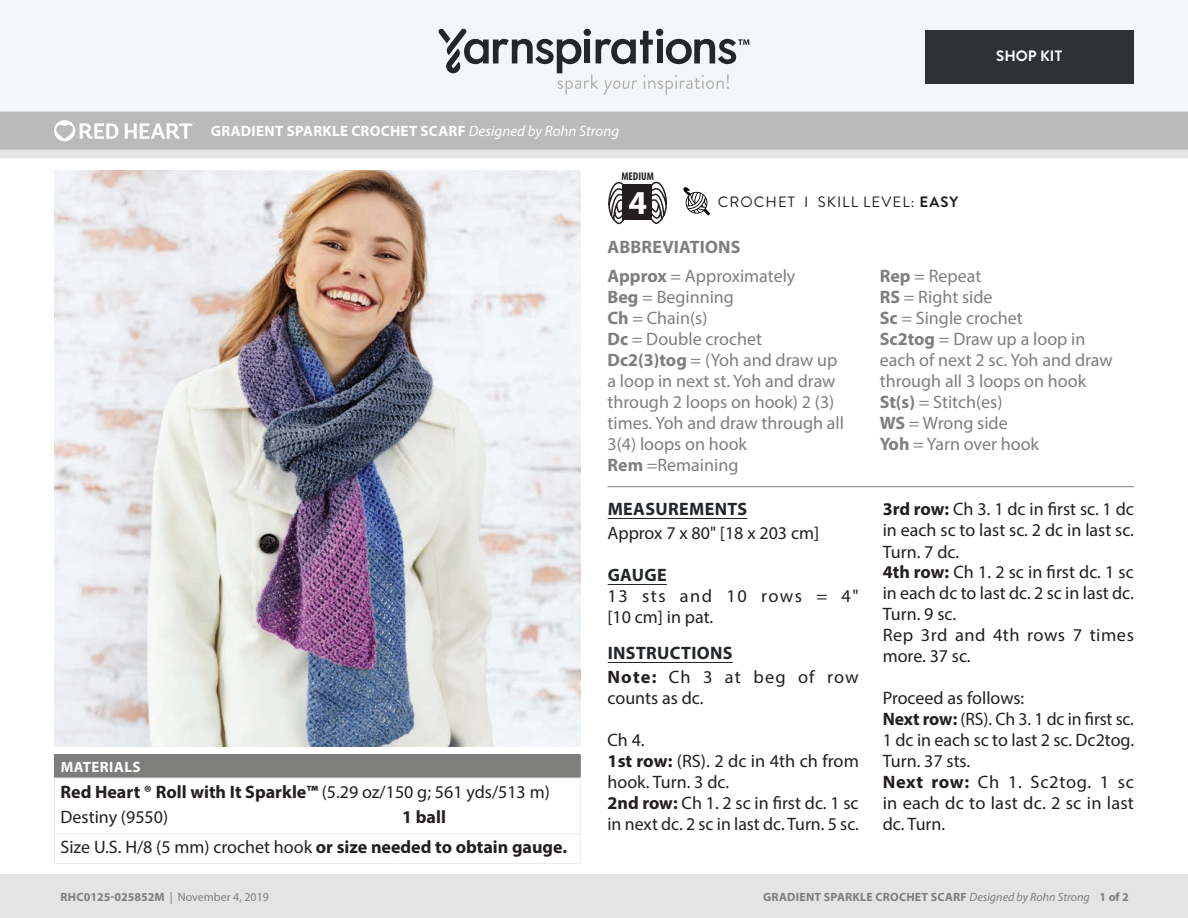
<style>
.page{position:relative;width:1188px;height:918px;background:#fff}
.page>*{position:absolute;margin:0;border:0;box-sizing:border-box;transform-origin:0 0}
.t1{font:700 33.6px "Myriad Pro";color:#fff}
.t2{font:18px/21px "Myriad Pro";color:#231f20}
.t3{font:18px/21px "Myriad Pro";color:#7e7e7d}
.t4{font:700 18px/30.3px "Myriad Pro";color:#231f20}
.t5{font:700 18px/28.5px "Myriad Pro";letter-spacing:.01em;color:#7e7e7d}
.t6{font:18px/24px "Myriad Pro";letter-spacing:.065em;color:#231f20}
.t7{font:18px/21px "Myriad Pro";letter-spacing:.075em;color:#231f20}
.t8{font:700 18px "Myriad Pro";letter-spacing:.02em;color:#222628}
.t9{font:700 15px "Myriad Pro";letter-spacing:.02em;color:#fff}
.t10{font:15px "Brandon Grotesque";letter-spacing:.07em;color:#231f20}
.t11{font:700 15px "Brandon Grotesque";color:#fff}
.t12{font:700 12px "Myriad Pro";letter-spacing:.02em;color:#7e7e7d}
.t13{font:700 12px "Myriad Pro";color:#7e7e7d}
.t14{font:700 condensed 11.25px "Myriad Pro";color:#231f20}
.s1{font-weight:400;font-style:italic}
.s2{font-weight:700}
.s3{font-weight:400}
.s4{font-weight:700;color:#222628}
</style>
<div class="page">
<div style="left:0;top:150px;width:1188px;height:8px;background:#e4e4e4"></div>
<div style="left:0;top:112px;width:1188px;height:38px;background:#bababa"></div>
<div style="left:0;top:0;width:1188px;height:112px;background:#f4f6f7"></div>
<svg style="left:438px;top:29px;width:311px;height:66px"></svg>
<div style="left:0;top:875px;width:1188px;height:43px;background:#e4e4e4"></div>
<svg style="left:54px;top:120px;width:64px;height:21px"></svg>
<svg style="left:125px;top:122px;width:70px;height:17px"></svg>
<svg style="left:683px;top:187px;width:27px;height:28px"></svg>
<div style="left:925px;top:30px;width:209px;height:54px;background:#2e3235"></div>
<hr style="left:608px;top:518px;width:139px;height:1px;background:#222628">
<hr style="left:608px;top:584px;width:59px;height:1px;background:#222628">
<hr style="left:608px;top:662px;width:125px;height:1px;background:#222628">
<img style="left:54px;top:170px;width:526px;height:577px">
<svg style="left:608px;top:181px;width:18px;height:43px"></svg>
<svg style="left:649px;top:181px;width:18px;height:43px"></svg>
<div style="left:622px;top:185px;width:30px;height:35px;background:#231f20"></div>
<hr style="left:608px;top:486px;width:526px;height:1px;background:#7e7e7d">
<div style="left:55px;top:755px;width:525px;height:23px;background:#7e7e7d"></div>
<hr style="left:54px;top:754px;width:342px;height:1px;background:#7e7e7d">
<hr style="left:396px;top:754px;width:185px;height:1px;background:#7e7e7d">
<hr style="left:54px;top:778px;width:342px;height:1px;background:#ebeeef">
<hr style="left:396px;top:778px;width:185px;height:1px;background:#ebeeef">
<hr style="left:54px;top:833px;width:342px;height:2px;background:#ebeeef">
<svg style="left:54px;top:755px;width:1px;height:108px"></svg>
<hr style="left:396px;top:833px;width:185px;height:2px;background:#ebeeef">
<svg style="left:580px;top:755px;width:1px;height:108px"></svg>
<hr style="left:54px;top:863px;width:342px;height:1px;background:#ebeeef">
<hr style="left:396px;top:863px;width:185px;height:1px;background:#ebeeef">
<p class="t9" style="left:211px;top:121px;width:410px">GRADIENT SPARKLE CROCHET SCARF <span class="s1">Designed by Rohn Strong</span></p>
<p class="t11" style="left:996px;top:46px;width:67px">SHOP KIT</p>
<p class="t9" style="left:61px;top:757px;width:81px">MATERIALS</p>
<p class="t2" style="left:61px;top:779px;width:491px;line-height:25.5px"><span class="s2">Red Heart ® Roll with It Sparkle™</span> (5.29 oz/150 g; 561 yds/513 m)<br>Destiny (9550)</p>
<p class="t4" style="left:61px;top:801px;width:508px;text-indent:342px">1 ball<br><span class="s3">Size U.S. H/8 (5 mm) crochet hook</span> or size needed to obtain gauge.</p>
<p class="t14" style="left:621px;top:169px;width:34px">MEDIUM</p>
<h1 class="t1" style="left:629px;top:180px;width:20px">4</h1>
<p class="t5" style="left:608px;top:232px;width:189px">ABBREVIATIONS<br>Approx <span class="s3">= Approximately</span></p>
<p class="t3" style="left:608px;top:286px;width:238px"><span class="s2">Beg</span> = Beginning<br><span class="s2">Ch</span> = Chain(s)<br><span class="s2">Dc</span> = Double crochet<br><span class="s2">Dc2(3)tog</span> = (Yoh and draw up a loop in next st. Yoh and draw through 2 loops on hook) 2 (3) times. Yoh and draw through all<br>3(4) loops on hook<br><span class="s2">Rem</span> =Remaining</p>
<p class="t10" style="left:718px;top:192px;width:242px">CROCHET I SKILL LEVEL: <span class="s2">EASY</span></p>
<p class="t3" style="left:880px;top:265px;width:235px"><span class="s2">Rep</span> = Repeat<br><span class="s2">RS</span> = Right side<br><span class="s2">Sc</span> = Single crochet<br><span class="s2">Sc2tog</span> = Draw up a loop in each of next 2 sc. Yoh and draw through all 3 loops on hook<br><span class="s2">St(s)</span> = Stitch(es)<br><span class="s2">WS</span> = Wrong side<br><span class="s2">Yoh</span> = Yarn over hook</p>
<p class="t8" style="left:608px;top:498px;width:141px">MEASUREMENTS</p>
<p class="t2" style="left:607px;top:523px;width:213px">Approx 7 x 80" [18 x 203 cm]</p>
<p class="t8" style="left:608px;top:564px;width:61px">GAUGE</p>
<p class="t7" style="left:608px;top:586px;width:253px">13 sts and 10 rows = 4" [10 cm] in pat.</p>
<p class="t6" style="left:608px;top:641px;width:253px"><span class="s4">INSTRUCTIONS<br></span><span class="s2">Note:</span> Ch 3 at beg of row</p>
<p class="t2" style="left:608px;top:688px;width:97px">counts as dc.</p>
<p class="t2" style="left:608px;top:730px;width:253px">Ch 4.<br><span class="s2">1st row:</span> (RS). 2 dc in 4th ch from hook. Turn. 3 dc.<br><span class="s2">2nd row:</span> Ch 1. 2 sc in rst dc. 1 sc in next dc. 2 sc in last dc. Turn. 5 sc.</p>
<p class="t2" style="left:883px;top:499px;width:253px"><span class="s2">3rd row:</span> Ch 3. 1 dc in rst sc. 1 dc in each sc to last sc. 2 dc in last sc.<br>Turn. 7 dc.<br><span class="s2">4th row:</span> Ch 1. 2 sc in rst dc. 1 sc in each dc to last dc. 2 sc in last dc.<br>Turn. 9 sc.<br>Rep 3rd and 4th rows 7 times more. 37 sc.</p>
<p class="t2" style="left:883px;top:688px;width:253px">Proceed as follows:<br><span class="s2">Next row:</span> (RS). Ch 3. 1 dc in rst sc.<br>1 dc in each sc to last 2 sc. Dc2tog.<br>Turn. 37 sts.<br><span class="s2">Next row:</span> Ch 1. Sc2tog. 1 sc in each dc to last dc. 2 sc in last dc. Turn.</p>
<p class="t13" style="left:61px;top:889px;width:210px">RHC0125-025852M <span class="s3">| November 4, 2019</span></p>
<p class="t12" style="left:763px;top:889px;width:367px">GRADIENT SPARKLE CROCHET SCARF <span class="s1">Designed by Rohn Strong</span> 1 of 2</p>
</div>
